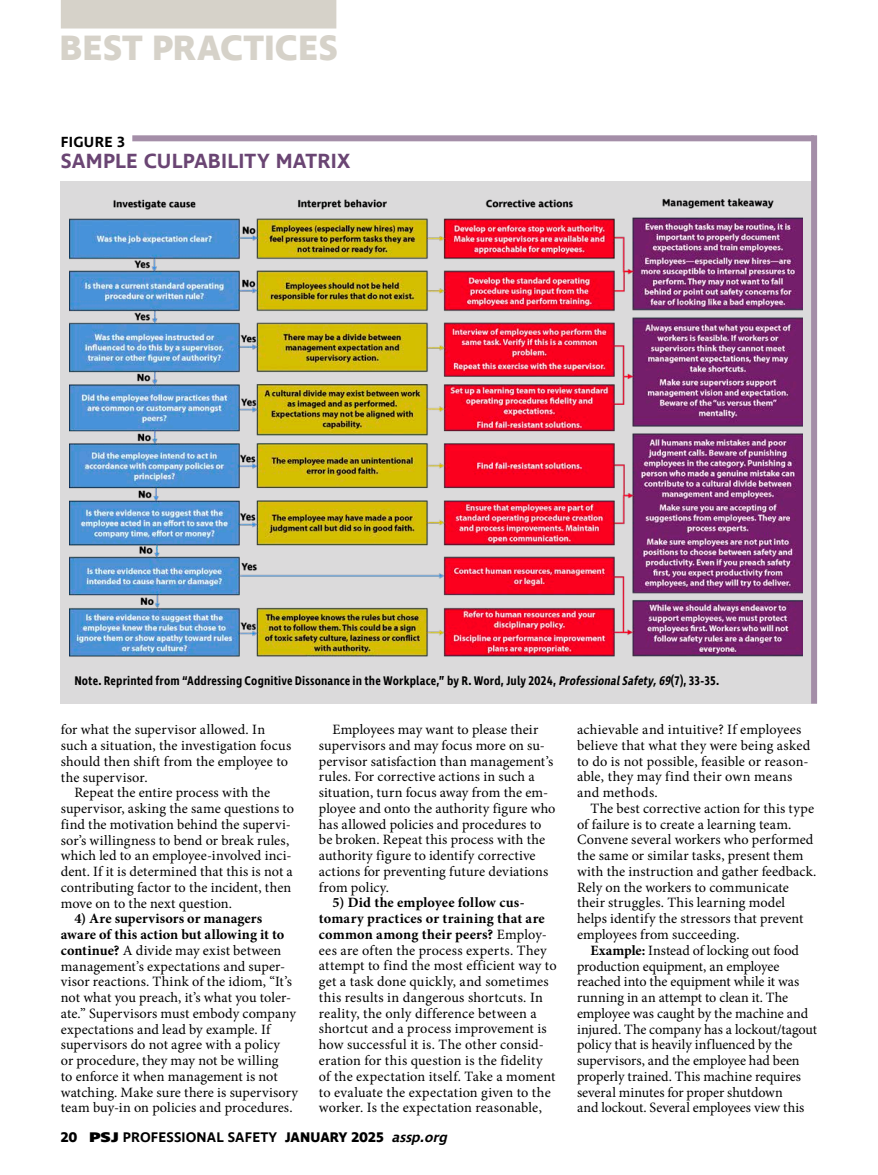
<style>
.page{position:relative;width:878px;height:1175px;background:#fff}
.page>*{position:absolute;margin:0;border:0;box-sizing:border-box;transform-origin:0 0}
.t1{font:700 36px "Ingra";letter-spacing:.005em;color:#d6d2c9}
.t2{font:600 21px "Ingra";letter-spacing:.01em;color:#6a4573}
.t3{font:600 15px "Ingra";letter-spacing:.015em;color:#000}
.t4{font:14.25px/15.8px "Minion Pro";letter-spacing:.005em;color:#000}
.t5{font:600 14.25px "Ingra";letter-spacing:.01em;color:#000}
.t6{font:600 12.75px "Ingra Cd";letter-spacing:.01em;color:#000}
.s1{font-style:italic}
.s2{font-weight:700}
.s3{font-weight:800}
</style>
<div class="page">
<div style="left:61px;top:181px;width:756px;height:522px;background:#dbdadb"></div>
<img style="left:69px;top:198px;width:733px;height:458px">
<div style="left:132px;top:135px;width:682px;height:6px;background:#a48ea8"></div>
<div style="left:811px;top:135px;width:6px;height:568px;background:#a48ea8"></div>
<div style="left:61px;top:0;width:275px;height:28px;background:#d6d2c9"></div>
<h1 class="t1" style="left:59px;top:25px;width:280px">BEST PRACTICES</h1>
<p class="t3" style="left:61px;top:132px;width:66px">FIGURE 3</p>
<h2 class="t2" style="left:61px;top:148px;width:291px">SAMPLE CULPABILITY MATRIX</h2>
<p class="t6" style="left:74px;top:672px;width:646px">Note. Reprinted from “Addressing Cognitive Dissonance in the Workplace,” by R. Word, July 2024, <span class="s1">ProfessionalSafety,69</span>(7), 33-35.</p>
<p class="t4" style="left:61px;top:722px;width:232px">for what the supervisor allowed. In such a situation, the investigation focus should then shift from the employee to the supervisor.</p>
<p class="t4" style="left:61px;top:785px;width:235px;text-indent:13px">Repeat the entire process with the supervisor, asking the same questions to find the motivation behind the supervi&shy;sor’s willingness to bend or break rules, which led to an employee-involved inci&shy;dent. If it is determined that this is not a contributing factor to the incident, then move on to the next question.</p>
<p class="t4" style="left:61px;top:911px;width:239px;text-indent:13px"><span class="s2">4) Are supervisors or managers aware of this action but allowing it to continue?</span> A divide may exist between management’s expectations and super&shy;visor reactions. Think of the idiom, “It’s not what you preach, it’s what you toler&shy;ate.” Supervisors must embody company expectations and lead by example. If supervisors do not agree with a policy<br>or procedure, they may not be willing<br>to enforce it when management is not watching. Make sure there is supervisory team buy-in on policies and procedures.</p>
<p class="t4" style="left:319px;top:722px;width:238px;text-indent:13px">Employees may want to please their supervisors and may focus more on su&shy;pervisor satisfaction than management’s rules. For corrective actions in such a situation, turn focus away from the em&shy;ployee and onto the authority figure who has allowed policies and procedures to be broken. Repeat this process with the authority figure to identify corrective actions for preventing future deviations from policy.</p>
<p class="t4" style="left:319px;top:895px;width:239px;text-indent:13px"><span class="s2">5) Did the employee follow cus&shy;tomary practices or training that are common among their peers?</span> Employ&shy;ees are often the process experts. They attempt to find the most efficient way to get a task done quickly, and sometimes this results in dangerous shortcuts. In reality, the only difference between a shortcut and a process improvement is how successful it is. The other consid&shy;eration for this question is the fidelity of the expectation itself. Take a moment to evaluate the expectation given to the worker. Is the expectation reasonable,</p>
<p class="t5" style="left:61px;top:1128px;width:391px"><span class="s2">20</span> <span class="s3">PSJ</span> PROFESSIONAL SAFETY <span class="s2">JANUARY 2025</span> <span class="s1">assp.org</span></p>
<p class="t4" style="left:577px;top:721px;width:235px">achievable and intuitive? If employees believe that what they were being asked to do is not possible, feasible or reason&shy;able, they may find their own means and methods.</p>
<p class="t4" style="left:577px;top:800px;width:241px;text-indent:13px">The best corrective action for this type of failure is to create a learning team.<br>Convene several workers who performed the same or similar tasks, present them with the instruction and gather feedback.<br>Rely on the workers to communicate their struggles. This learning model helps identify the stressors that prevent employees from succeeding.</p>
<p class="t4" style="left:577px;top:942px;width:241px;text-indent:14px"><span class="s2">Example:</span> Instead of locking out food production equipment, an employee reached into the equipment while it was running in an attempt to clean it. The employee was caught by the machine and injured. The company has a lockout/tagout policy that is heavily influenced by the supervisors, and the employee had been properly trained. This machine requires several minutes for proper shutdown<br>and lockout. Several employees view this</p>
</div>
